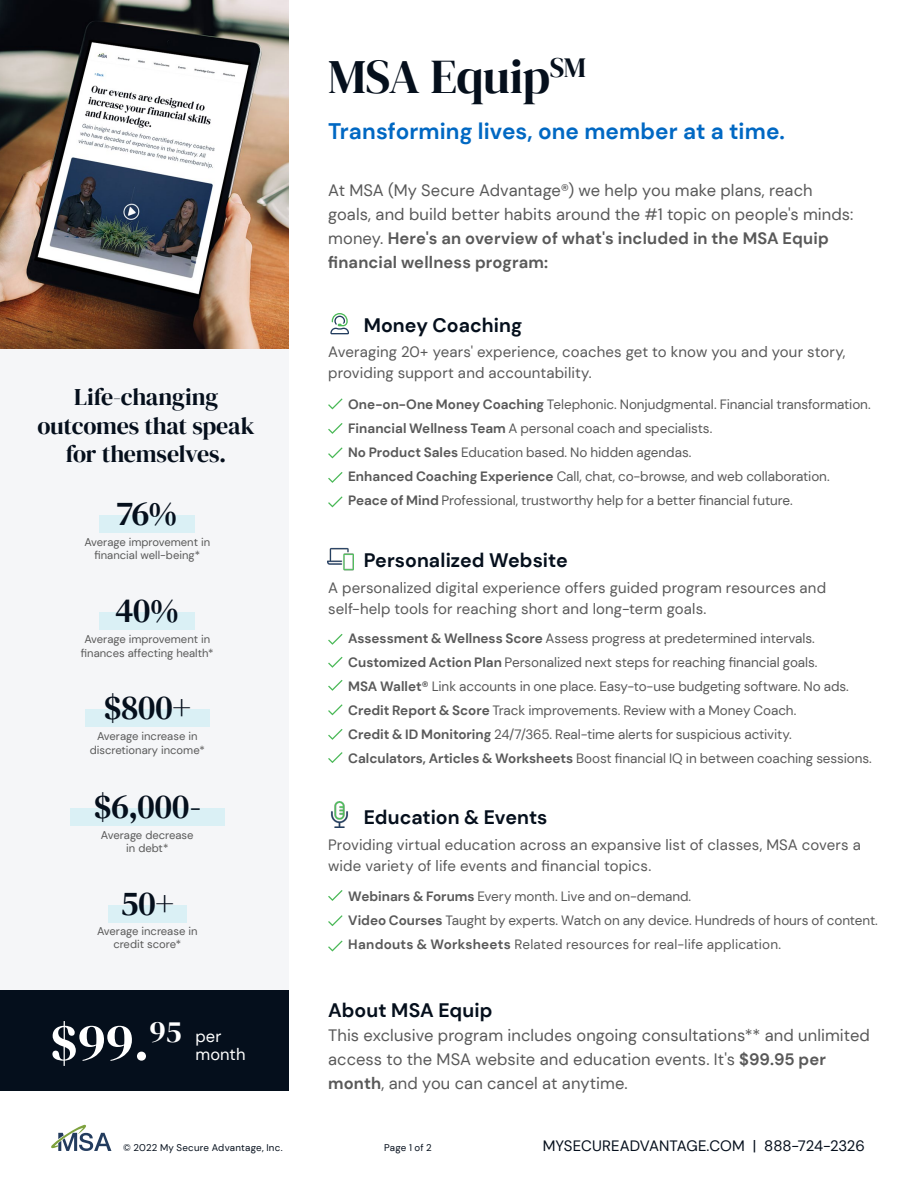
<style>
.page{position:relative;width:918px;height:1188px;background:#fff}
.page>*{position:absolute;margin:0;border:0;box-sizing:border-box;transform-origin:0 0}
.t1{font:52.5px "DM Serif Display";color:#fff}
.t2{font:48px "DM Serif Display";letter-spacing:-.015em;color:#050f1c}
.t3{font:34.5px "DM Serif Text";letter-spacing:-.005em;color:#050f1c}
.t4{font:24px/28.8px "DM Serif Display";letter-spacing:-.015em;color:#050f1c;text-align:center}
.t5{font:700 22.5px "DM Sans";letter-spacing:.005em;color:#0068c3}
.t6{font:700 19.5px "DM Sans";letter-spacing:.005em;color:#050f1c}
.t7{font:16.5px/24px "DM Sans";letter-spacing:.005em;color:#595959}
.t8{font:16.5px "DM Sans";letter-spacing:.005em;color:#fff}
.t9{font:15px/21px "DM Sans";letter-spacing:.01em;color:#595959}
.t10{font:15px "DM Sans";color:#050f1c}
.t11{font:13.5px/24px "DM Sans";letter-spacing:-.005em;color:#595959}
.t12{font:11.25px/13.5px "DM Sans";color:#595959;text-align:center}
.t13{font:9.75px "DM Sans";letter-spacing:.02em;color:#050f1c}
.s1{font-weight:700}
</style>
<div class="page">
<svg style="left:51px;top:1125px;width:60px;height:26px"></svg>
<div style="left:0;top:0;width:288px;height:1086px;background:#f5f6f8"></div>
<div style="left:0;top:990px;width:288px;height:100px;background:#050f1c"></div>
<svg style="left:328px;top:496px;width:14px;height:11px"></svg>
<svg style="left:328px;top:472px;width:14px;height:11px"></svg>
<svg style="left:328px;top:447px;width:14px;height:11px"></svg>
<svg style="left:328px;top:423px;width:14px;height:11px"></svg>
<svg style="left:328px;top:399px;width:14px;height:10px"></svg>
<img style="left:327px;top:547px;width:27px;height:24px">
<img style="left:330px;top:802px;width:18px;height:25px">
<svg style="left:330px;top:313px;width:19px;height:21px"></svg>
<svg style="left:328px;top:729px;width:14px;height:11px"></svg>
<svg style="left:328px;top:704px;width:14px;height:11px"></svg>
<svg style="left:328px;top:680px;width:14px;height:11px"></svg>
<svg style="left:328px;top:657px;width:14px;height:11px"></svg>
<svg style="left:328px;top:634px;width:14px;height:11px"></svg>
<svg style="left:328px;top:752px;width:14px;height:11px"></svg>
<svg style="left:328px;top:890px;width:14px;height:11px"></svg>
<svg style="left:328px;top:941px;width:14px;height:10px"></svg>
<svg style="left:328px;top:915px;width:14px;height:11px"></svg>
<img style="left:0;top:0;width:288px;height:348px">
<div style="left:108px;top:905px;width:79px;height:18px;background:#daf0f5"></div>
<div style="left:70px;top:808px;width:154px;height:18px;background:#daf0f5"></div>
<div style="left:85px;top:709px;width:125px;height:18px;background:#daf0f5"></div>
<div style="left:99px;top:612px;width:96px;height:18px;background:#daf0f5"></div>
<div style="left:99px;top:515px;width:96px;height:18px;background:#daf0f5"></div>
<h2 class="t2" style="left:328px;top:49px;width:259px">MSA Equip<sup>SM</sup></h2>
<h3 class="t5" style="left:328px;top:117px;width:458px">Transforming lives, one member at a time.</h3>
<p class="t7" style="left:328px;top:178px;width:527px">At MSA (My Secure Advantage®) we help you make plans, reach goals, and build better habits around the #1 topic on people's minds: money. <span class="s1">Here's an overview of what's included in the MSA Equip financial wellness program:</span></p>
<h3 class="t4" style="left:37px;top:383px;width:219px">Life-changing outcomes that speak for themselves.</h3>
<h3 class="t3" style="left:117px;top:494px;width:63px">76%</h3>
<p class="t12" style="left:84px;top:535px;width:127px">Average improvement in financial well-being*</p>
<h3 class="t3" style="left:115px;top:590px;width:66px">40%</h3>
<p class="t12" style="left:81px;top:633px;width:134px">Average improvement in finances affecting health*</p>
<h3 class="t3" style="left:104px;top:688px;width:89px">$800+</h3>
<p class="t12" style="left:90px;top:730px;width:117px">Average increase in discretionary income*</p>
<h3 class="t3" style="left:93px;top:786px;width:109px">$6,000-</h3>
<p class="t12" style="left:101px;top:828px;width:94px">Average decrease in debt*</p>
<h3 class="t3" style="left:121px;top:883px;width:55px">50+</h3>
<p class="t12" style="left:97px;top:924px;width:102px">Average increase in credit score*</p>
<h1 class="t1" style="left:50px;top:1012px;width:173px">$99.<sup>95</sup> <sup>per</sup></h1>
<p class="t8" style="left:195px;top:1044px;width:51px">month</p>
<h3 class="t6" style="left:364px;top:313px;width:160px">Money Coaching</h3>
<p class="t9" style="left:328px;top:342px;width:519px">Averaging 20+ years' experience, coaches get to know you and your story, providing support and accountability.</p>
<p class="t11" style="left:348px;top:392px;width:524px"><span class="s1">One-on-One Money Coaching</span> Telephonic. Nonjudgmental. Financial transformation.<br><span class="s1">Financial Wellness Team</span> A personal coach and specialists.<br><span class="s1">No Product Sales</span> Education based. No hidden agendas.<br><span class="s1">Enhanced Coaching Experience</span> Call, chat, co-browse, and web collaboration.<br><span class="s1">Peace of Mind</span> Professional, trustworthy help for a better financial future.</p>
<h3 class="t6" style="left:364px;top:548px;width:206px">Personalized Website</h3>
<p class="t9" style="left:328px;top:577px;width:499px">A personalized digital experience offers guided program resources and self-help tools for reaching short and long-term goals.</p>
<p class="t11" style="left:348px;top:626px;width:525px"><span class="s1">Assessment &amp; Wellness Score</span> Assess progress at predetermined intervals.<br><span class="s1">Customized Action Plan</span> Personalized next steps for reaching financial goals.<br><span class="s1">MSA Wallet®</span> Link accounts in one place. Easy-to-use budgeting software. No ads.<br><span class="s1">Credit Report &amp; Score</span> Track improvements. Review with a Money Coach.<br><span class="s1">Credit &amp; ID Monitoring</span> 24/7/365. Real-time alerts for suspicious activity.<br><span class="s1">Calculators, Articles &amp; Worksheets</span> Boost financial IQ in between coaching sessions.</p>
<h3 class="t6" style="left:364px;top:805px;width:185px">Education &amp; Events</h3>
<p class="t9" style="left:328px;top:834px;width:534px">Providing virtual education across an expansive list of classes, MSA covers a wide variety of life events and financial topics.</p>
<p class="t11" style="left:348px;top:885px;width:531px"><span class="s1">Webinars &amp; Forums</span> Every month. Live and on-demand.<br><span class="s1">Video Courses</span> Taught by experts. Watch on any device. Hundreds of hours of content.<br><span class="s1">Handouts &amp; Worksheets</span> Related resources for real-life application.</p>
<h3 class="t6" style="left:328px;top:998px;width:166px">About MSA Equip</h3>
<p class="t7" style="left:328px;top:1023px;width:543px">This exclusive program includes ongoing consultations** and unlimited access to the MSA website and education events. It's <span class="s1">$99.95 per month</span>, and you can cancel at anytime.</p>
<p class="t13" style="left:123px;top:1142px;width:161px">© 2022 My Secure Advantage, Inc.</p>
<p class="t13" style="left:384px;top:1142px;width:49px">Page 1 of 2</p>
<p class="t10" style="left:543px;top:1137px;width:324px">MYSECUREADVANTAGE.COM | 888-724-2326</p>
</div>
